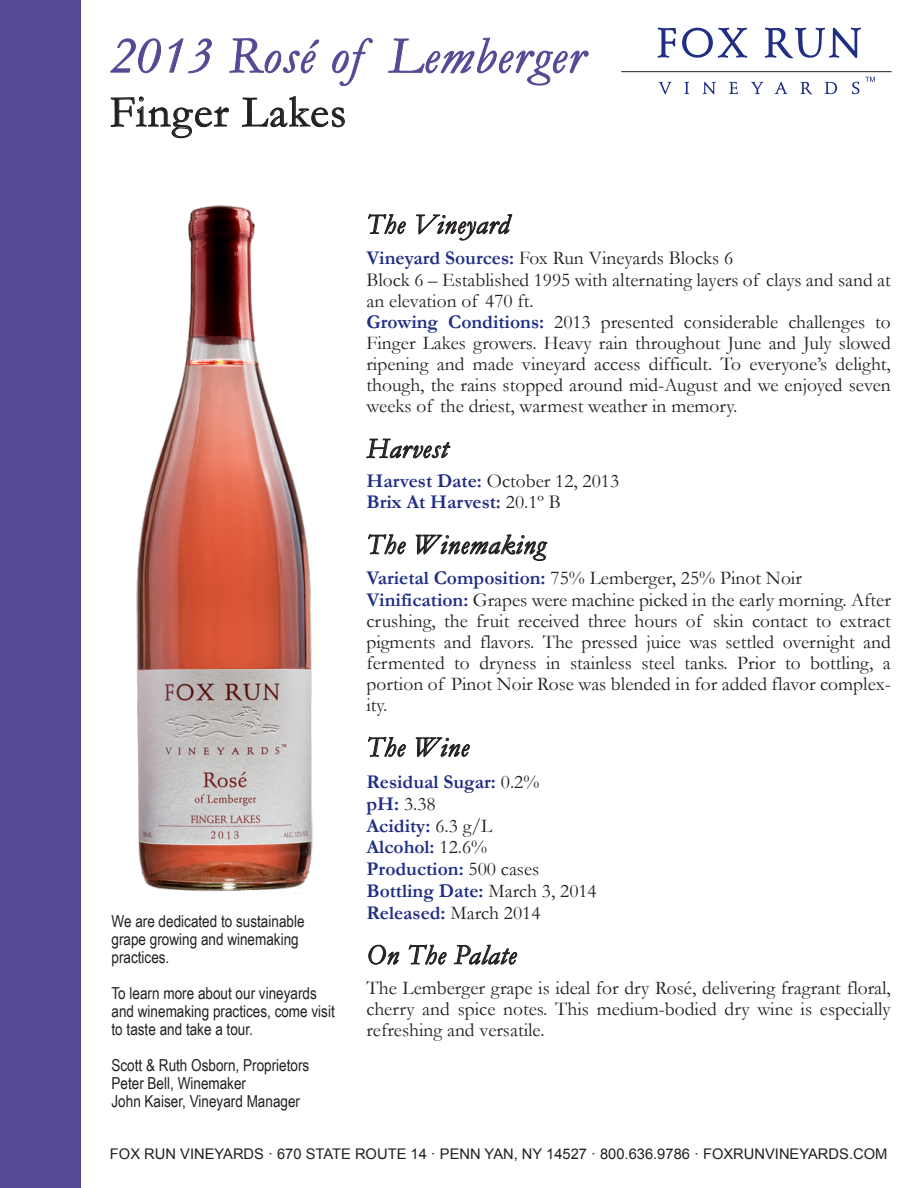
<style>
.page{position:relative;width:918px;height:1188px;background:#fff}
.page>*{position:absolute;margin:0;border:0;box-sizing:border-box;transform-origin:0 0}
.t1{font:italic 52.5px "Garamond";letter-spacing:.025em;color:#554994}
.t2{font:45px "Garamond";letter-spacing:.025em;color:#231f20}
.t3{font:italic 28.5px "Garamond";letter-spacing:.025em;color:#231f20}
.t4{font:19.5px/21.1px "Garamond";color:#231f20}
.t5{font:700 19.5px/21.8px "Garamond";color:#202e84}
.t6{font:16.5px/18px "Arial Narrow";color:#231f20}
.t7{font:14.7px "Arial";color:#231f20}
.s1{font-weight:700;color:#202e84}
.s2{font-weight:400;color:#231f20}
</style>
<div class="page">
<div style="left:0;top:0;width:81px;height:1188px;background:#554994"></div>
<svg style="left:110px;top:38px;width:51px;height:35px"></svg>
<svg style="left:169px;top:38px;width:43px;height:35px"></svg>
<svg style="left:229px;top:38px;width:90px;height:36px"></svg>
<svg style="left:332px;top:38px;width:41px;height:48px"></svg>
<svg style="left:388px;top:37px;width:201px;height:49px"></svg>
<svg style="left:110px;top:96px;width:120px;height:42px"></svg>
<svg style="left:242px;top:96px;width:103px;height:32px"></svg>
<svg style="left:368px;top:214px;width:38px;height:20px"></svg>
<svg style="left:416px;top:214px;width:96px;height:26px"></svg>
<svg style="left:366px;top:438px;width:84px;height:21px"></svg>
<svg style="left:368px;top:534px;width:38px;height:20px"></svg>
<svg style="left:416px;top:534px;width:131px;height:27px"></svg>
<svg style="left:368px;top:737px;width:38px;height:20px"></svg>
<svg style="left:416px;top:737px;width:54px;height:20px"></svg>
<svg style="left:369px;top:945px;width:30px;height:19px"></svg>
<svg style="left:409px;top:944px;width:37px;height:21px"></svg>
<svg style="left:454px;top:945px;width:63px;height:19px"></svg>
<img style="left:136px;top:205px;width:177px;height:687px">
<hr style="left:621px;top:71px;width:271px;height:1px;background:#231f20">
<svg style="left:659px;top:82px;width:12px;height:12px"></svg>
<svg style="left:684px;top:82px;width:5px;height:12px"></svg>
<svg style="left:703px;top:82px;width:13px;height:12px"></svg>
<svg style="left:729px;top:82px;width:9px;height:12px"></svg>
<svg style="left:751px;top:82px;width:12px;height:12px"></svg>
<svg style="left:775px;top:82px;width:12px;height:12px"></svg>
<svg style="left:801px;top:82px;width:11px;height:12px"></svg>
<svg style="left:825px;top:82px;width:12px;height:12px"></svg>
<svg style="left:852px;top:82px;width:7px;height:12px"></svg>
<svg style="left:658px;top:28px;width:18px;height:30px"></svg>
<svg style="left:682px;top:28px;width:65px;height:30px"></svg>
<svg style="left:765px;top:28px;width:96px;height:30px"></svg>
<svg style="left:865px;top:77px;width:10px;height:5px"></svg>
<h1 class="t1" style="left:110px;top:20px;width:475px">2013 Rosé of Lemberger</h1>
<h2 class="t2" style="left:110px;top:82px;width:238px">Finger Lakes</h2>
<p class="t6" style="left:112px;top:911px;width:195px">We are dedicated to sustainable grape growing and winemaking practices.</p>
<p class="t6" style="left:112px;top:983px;width:225px">To learn more about our vineyards and winemaking practices, come visit to taste and take a tour.</p>
<p class="t6" style="left:112px;top:1055px;width:199px">Scott &amp; Ruth Osborn, Proprietors<br>Peter Bell, Winemaker<br>John Kaiser, Vineyard Manager</p>
<h3 class="t3" style="left:367px;top:205px;width:144px">The Vineyard</h3>
<p class="t4" style="left:367px;top:247px;width:526px"><span class="s1">Vineyard Sources:</span> Fox Run Vineyards Blocks 6<br>Block 6 – Established 1995 with alternating layers of clays and sand at an elevation of 470 ft.<br><span class="s1">Growing Conditions:</span> 2013 presented considerable challenges to Finger Lakes growers. Heavy rain throughout June and July slowed ripening and made vineyard access difficult. To everyone’s delight, though, the rains stopped around mid-August and we enjoyed seven weeks of the driest, warmest weather in memory.</p>
<h3 class="t3" style="left:367px;top:429px;width:82px">Harvest</h3>
<p class="t5" style="left:367px;top:471px;width:254px;line-height:21px">Harvest Date: <span class="s2">October 12, 2013<br></span>Brix At Harvest: <span class="s2">20.1º B</span></p>
<h3 class="t3" style="left:367px;top:525px;width:180px">The Winemaking</h3>
<p class="t4" style="left:367px;top:567px;width:526px"><span class="s1">Varietal Composition:</span> 75% Lemberger, 25% Pinot Noir <span class="s1">Vinification:</span> Grapes were machine picked in the early morning. After crushing, the fruit received three hours of skin contact to extract pigments and flavors. The pressed juice was settled overnight and fermented to dryness in stainless steel tanks. Prior to bottling, a portion of Pinot Noir Rose was blended in for added flavor complex&shy;ity.</p>
<h3 class="t3" style="left:367px;top:728px;width:104px">The Wine</h3>
<p class="t5" style="left:367px;top:771px;width:232px">Residual Sugar: <span class="s2">0.2%<br></span>pH: <span class="s2">3.38<br></span>Acidity: <span class="s2">6.3 g/L<br></span>Alcohol: <span class="s2">12.6%<br></span>Production: <span class="s2">500 cases<br></span>Bottling Date: <span class="s2">March 3, 2014<br></span>Released: <span class="s2">March 2014</span></p>
<h3 class="t3" style="left:367px;top:935px;width:151px">On The Palate</h3>
<p class="t4" style="left:367px;top:977px;width:526px;text-align:justify">The Lemberger grape is ideal for dry Rosé, delivering fragrant floral, cherry and spice notes. This medium-bodied dry wine is especially refreshing and versatile.</p>
<p class="t7" style="left:110px;top:1144px;width:779px">FOX RUN VINEYARDS · 670 STATE ROUTE 14 · PENN YAN, NY 14527 · 800.636.9786 · FOXRUNVINEYARDS.COM</p>
</div>
